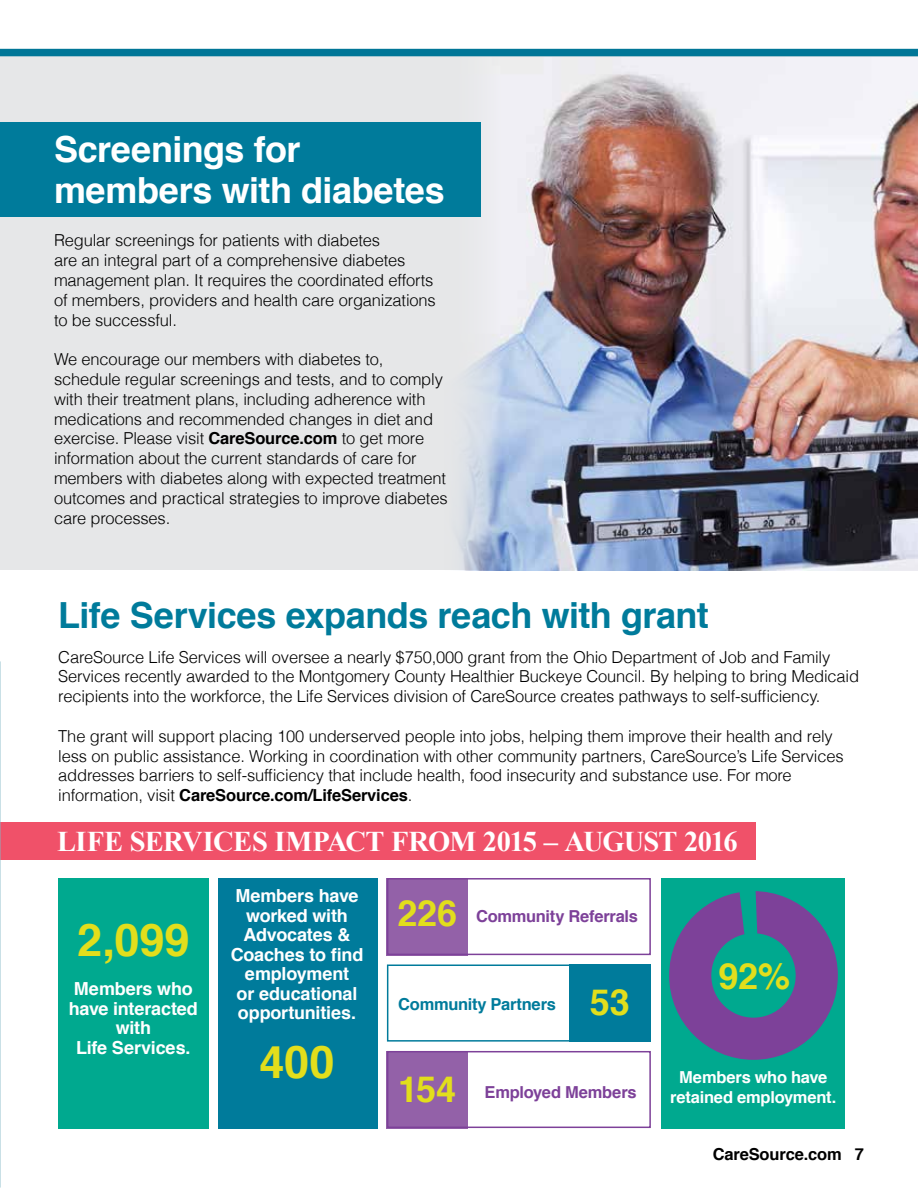
<style>
.page{position:relative;width:918px;height:1188px;background:#fff}
.page>*{position:absolute;margin:0;border:0;box-sizing:border-box;transform-origin:0 0}
.t1{font:700 45px "Helvetica";color:#e2de1c}
.t2{font:700 36px "Helvetica";letter-spacing:-.015em;color:#007b9b}
.t3{font:700 36px/40.5px "Helvetica";letter-spacing:-.015em;color:#fff}
.t4{font:700 36px "Helvetica";color:#e2de1c}
.t5{font:700 28.5px "Times New Roman";letter-spacing:-.025em;color:#fff}
.t6{font:700 18px/19.5px "Helvetica";letter-spacing:-.01em;color:#fff;text-align:center}
.t7{font:300 16.5px/19.8px "Helvetica";letter-spacing:-.01em;color:#000}
.t8{font:700 16.5px "Helvetica";letter-spacing:-.015em;color:#7d4199}
.t9{font:700 16.5px/19.5px "Helvetica";letter-spacing:-.015em;color:#fff;text-align:center}
.t10{font:700 16.5px "Helvetica";letter-spacing:-.015em;color:#007b9b}
.t11{font:700 16.5px "Helvetica";letter-spacing:-.01em;color:#000}
.s1{font-weight:700}
.s2{font-size:36px;color:#e2de1c}
</style>
<div class="page">
<div style="left:0;top:823px;width:756px;height:37px;background:#f05169"></div>
<div style="left:0;top:53px;width:918px;height:517px;background:#e6e7e8"></div>
<div style="left:58px;top:878px;width:150px;height:250px;background:#00a98f"></div>
<div style="left:218px;top:878px;width:160px;height:250px;background:#007b9b"></div>
<div style="left:570px;top:964px;width:81px;height:78px;background:#007b9b"></div>
<div style="left:387px;top:964px;width:264px;height:78px;border:2px solid #007b9b"></div>
<div style="left:387px;top:1051px;width:81px;height:77px;background:#9361a8"></div>
<div style="left:387px;top:1051px;width:264px;height:77px;border:2px solid #7d4199"></div>
<div style="left:387px;top:878px;width:81px;height:77px;background:#9361a8"></div>
<div style="left:387px;top:878px;width:264px;height:77px;border:2px solid #7d4199"></div>
<div style="left:661px;top:878px;width:184px;height:250px;background:#00a98f"></div>
<div style="left:669px;top:891px;width:169px;height:169px;background:#7d4199;border-radius:50%"></div>
<div style="left:711px;top:933px;width:85px;height:85px;background:#00a98f;border-radius:50%"></div>
<svg style="left:739px;top:891px;width:18px;height:45px"></svg>
<img style="left:458px;top:57px;width:460px;height:513px">
<div style="left:0;top:49px;width:918px;height:7px;background:#007697"></div>
<div style="left:0;top:122px;width:481px;height:95px;background:#007b9b"></div>
<h2 class="t3" style="left:54px;top:130px;width:392px">Screenings for members with diabetes</h2>
<p class="t7" style="left:54px;top:230px;width:383px">Regular screenings for patients with diabetes<br>are an integral part of a comprehensive diabetes management plan. It requires the coordinated efforts of members, providers and health care organizations to be successful.</p>
<p class="t7" style="left:54px;top:349px;width:395px">We encourage our members with diabetes to, schedule regular screenings and tests, and to comply with their treatment plans, including adherence with medications and recommended changes in diet and exercise. Please visit <span class="s1">CareSource.com</span> to get more information about the current standards of care for members with diabetes along with expected treatment outcomes and practical strategies to improve diabetes care processes.</p>
<h2 class="t2" style="left:58px;top:586px;width:652px">Life Services expands reach with grant</h2>
<p class="t7" style="left:58px;top:646px;width:802px">CareSource Life Services will oversee a nearly $750,000 grant from the Ohio Department of Job and Family<br>Services recently awarded to the Montgomery County Healthier Buckeye Council. By helping to bring Medicaid recipients into the workforce, the Life Services division of CareSource creates pathways to self-sufficiency.</p>
<p class="t7" style="left:58px;top:725px;width:787px">The grant will support placing 100 underserved people into jobs, helping them improve their health and rely less on public assistance. Working in coordination with other community partners, CareSource’s Life Services addresses barriers to self-sufficiency that include health, food insecurity and substance use. For more information, visit <span class="s1">CareSource.com/LifeServices</span>.</p>
<h3 class="t5" style="left:57px;top:822px;width:682px">LIFE SERVICES IMPACT FROM 2015 – AUGUST 2016</h3>
<h1 class="t1" style="left:77px;top:904px;width:114px">2,099</h1>
<p class="t6" style="left:69px;top:979px;width:131px">Members who have interacted with<br>Life Services.</p>
<p class="t6" style="left:231px;top:886px;width:134px">Members have worked with<br>Advocates &amp;<br>Coaches to find employment<br>or educational opportunities.</p>
<h1 class="t1" style="left:259px;top:1026px;width:77px">400</h1>
<p class="t8" style="left:397px;top:903px;width:242px"><span class="s2">226</span> Community Referrals</p>
<p class="t10" style="left:398px;top:991px;width:233px">Community Partners <span class="s2">53</span></p>
<p class="t8" style="left:398px;top:1078px;width:240px"><span class="s2">154</span> Employed Members</p>
<h2 class="t4" style="left:718px;top:947px;width:73px">92%</h2>
<p class="t9" style="left:670px;top:1068px;width:167px">Members who have retained employment.</p>
<p class="t11" style="left:713px;top:1141px;width:153px">CareSource.com 7</p>
</div>
